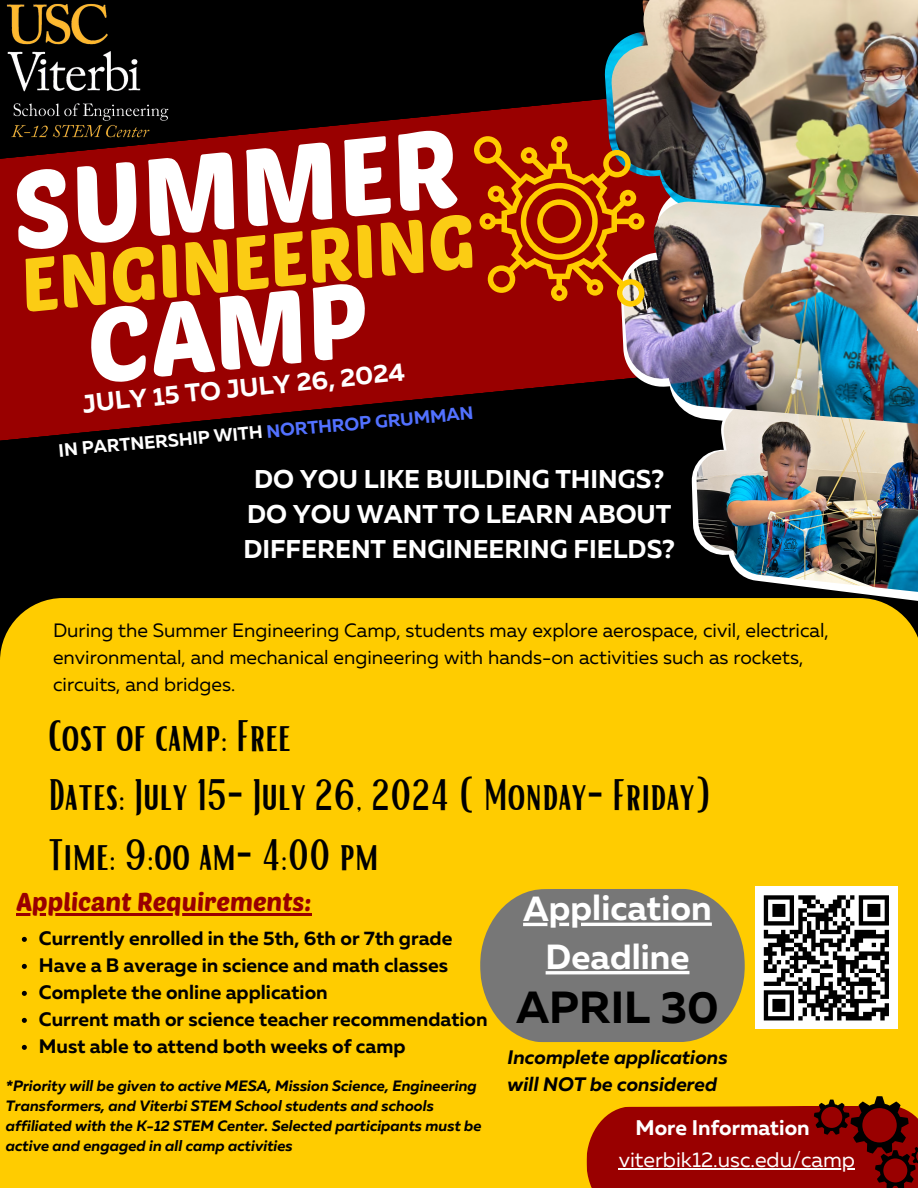
<style>
.page{position:relative;width:918px;height:1188px;background:#000}
.page>*{position:absolute;margin:0;border:0;box-sizing:border-box;transform-origin:0 0}
.t1{font:108.45px "Poetsen One";color:#fff}
.t2{font:103.05px "Poetsen One";color:#fff}
.t3{font:74.85px "Poetsen One";color:#fbcc14}
.t4{font:700 44.85px "Muller";color:#000}
.t5{font:42.9px "Bright";color:#000}
.t6{font:700 34.8px/48.3px "Muller";color:#fff;text-align:center}
.t7{font:700 25.65px/34.8px "Muller";color:#fff}
.t8{font:25.5px "Poetsen One";color:#900}
.t9{font:700 25.35px "Muller";color:#fff}
.t10{font:21.15px "Muller";color:#fff}
.t11{font:700 21.15px "Muller";color:#fff}
.t12{font:700 19.5px "Muller";color:#000}
.t13{font:italic 700 19.5px/27px "Muller";color:#000}
.t14{font:19.35px/26.7px "Muller";color:#000}
.t15{font:700 18px "Muller";color:#fff}
.t16{font:italic 700 15px/20px "Muller";color:#000}
.s1{color:#5271ff}
</style>
<div class="page">
<svg style="left:0;top:99px;width:620px;height:342px;fill:#900"></svg>
<div style="left:0;top:598px;width:918px;height:590px;background:#fc0"></div>
<svg style="left:691px;top:464px;width:227px;height:145px;fill:#fc0"></svg>
<svg style="left:480px;top:889px;width:265px;height:154px;background:#868069"></svg>
<svg style="left:586px;top:1096px;width:332px;height:92px;background:#9c1c01"></svg>
<img style="left:610px;top:0;width:308px;height:200px">
<img style="left:697px;top:427px;width:221px;height:171px">
<img style="left:622px;top:200px;width:296px;height:227px">
<img style="left:6px;top:3px;width:178px;height:143px">
<svg style="left:474px;top:136px;width:170px;height:171px;background:#b23e06"></svg>
<hr style="left:16px;top:913px;width:296px;height:3px;background:#900">
<hr style="left:619px;top:1168px;width:236px;height:1px;background:#fff">
<svg style="left:523px;top:922px;width:189px;height:4px"></svg>
<hr style="left:546px;top:971px;width:143px;height:3px;background:#fff">
<svg style="left:22px;top:937px;width:5px;height:5px"></svg>
<svg style="left:22px;top:964px;width:5px;height:5px"></svg>
<svg style="left:22px;top:991px;width:5px;height:5px"></svg>
<svg style="left:22px;top:1018px;width:5px;height:5px"></svg>
<svg style="left:22px;top:1045px;width:5px;height:5px"></svg>
<div style="left:755px;top:887px;width:143px;height:142px;background:#fff"></div>
<svg style="left:763px;top:895px;width:126px;height:126px"></svg>
<p class="t1" style="left:5px;top:143px;width:450px;rotate:-6deg">SUMMER</p>
<p class="t3" style="left:16px;top:239px;width:458px;rotate:-6deg">ENGINEERING</p>
<p class="t2" style="left:80px;top:282px;width:283px;rotate:-6deg">CAMP</p>
<p class="t9" style="left:82px;top:394px;width:325px;rotate:-6deg">JULY 15 TO JULY 26, 2024</p>
<p class="t15" style="left:58px;top:442px;width:418px;rotate:-5deg">IN PARTNERSHIP WITH <span class="s1">NORTHROP GRUMMAN</span></p>
<p class="t7" style="left:254px;top:464px;width:412px">DO YOU LIKE BUILDING THINGS?</p>
<p class="t7" style="left:243px;top:499px;width:433px">DO YOU WANT TO LEARN ABOUT<br>DIFFERENT ENGINEERING FIELDS?</p>
<p class="t14" style="left:53px;top:619px;width:777px">During the Summer Engineering Camp, students may explore aerospace, civil, electrical, environmental, and mechanical engineering with hands-on activities such as rockets, circuits, and bridges.</p>
<p class="t5" style="left:48px;top:708px;width:244px">Cost of camp: Free</p>
<p class="t5" style="left:48px;top:767px;width:665px">Dates: July 15- July 26, 2024 ( Monday- Friday)</p>
<p class="t5" style="left:48px;top:827px;width:332px">Time: 9:oo am- 4:00 pm</p>
<p class="t8" style="left:16px;top:886px;width:297px">Applicant Requirements:</p>
<p class="t12" style="left:39px;top:930px;width:415px">Currently enrolled in the 5th, 6th or 7th grade</p>
<p class="t12" style="left:39px;top:957px;width:411px">Have a B average in science and math classes</p>
<p class="t12" style="left:39px;top:984px;width:290px">Complete the online application</p>
<p class="t12" style="left:39px;top:1011px;width:450px">Current math or science teacher recommendation</p>
<p class="t12" style="left:39px;top:1038px;width:368px">Must able to attend both weeks of camp</p>
<p class="t16" style="left:6px;top:1077px;width:477px">*Priority will be given to active MESA, Mission Science, Engineering Transformers, and Viterbi STEM School students and schools affiliated with the K-12 STEM Center. Selected participants must be active and engaged in all camp activities</p>
<p class="t6" style="left:523px;top:887px;width:190px">Application<br>Deadline</p>
<p class="t4" style="left:516px;top:989px;width:204px">APRIL 30</p>
<p class="t13" style="left:508px;top:1045px;width:222px">Incomplete applications will NOT be considered</p>
<p class="t11" style="left:636px;top:1119px;width:176px">More Information</p>
<p class="t10" style="left:619px;top:1151px;width:238px">viterbik12.usc.edu/camp</p>
</div>
